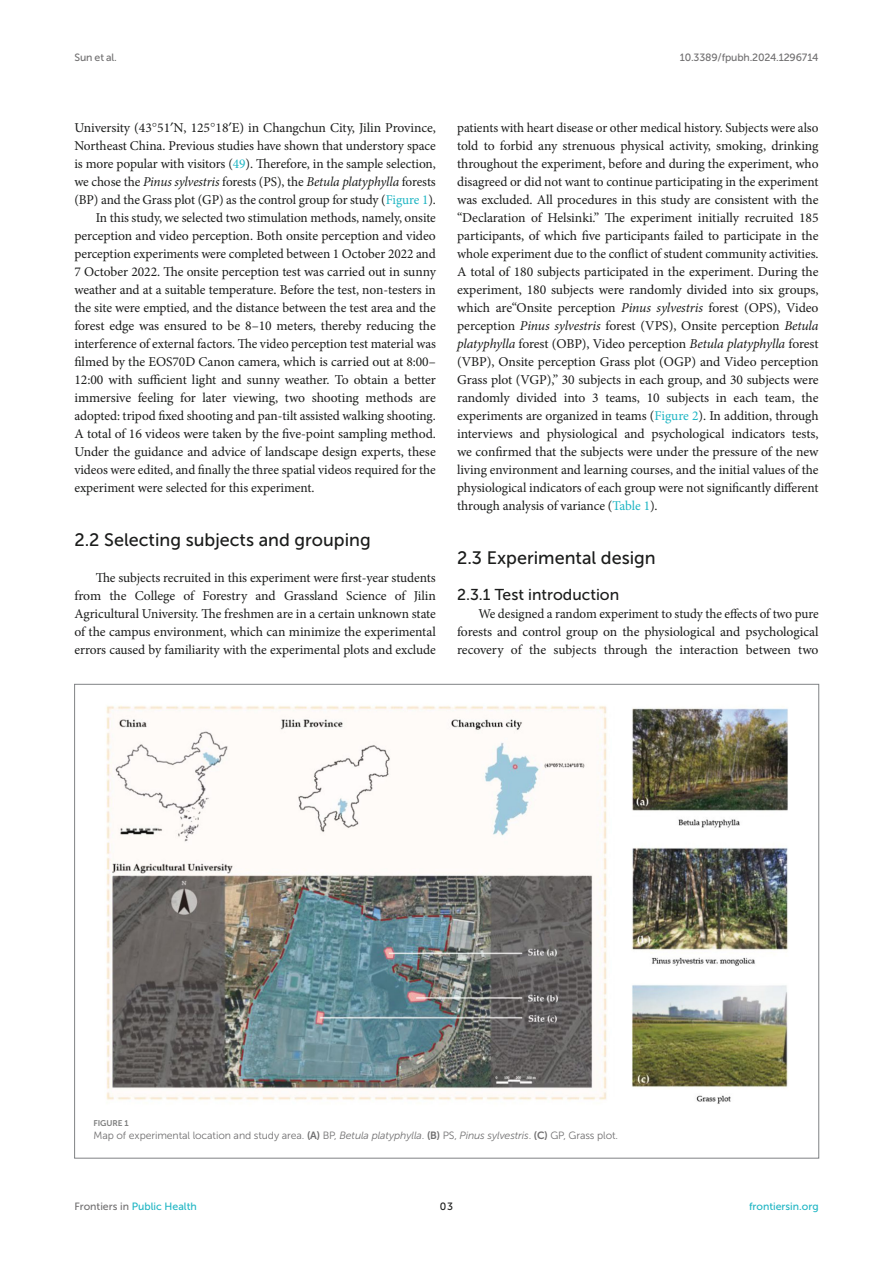
<style>
.page{position:relative;width:893px;height:1263px;background:#fff}
.page>*{position:absolute;margin:0;border:0;box-sizing:border-box;transform-origin:0 0}
.HEAD_2{font:18px "Museo Sans 500";color:#1b1c1b}
.HEAD_3_after_HEAD_2{font:15.75px "Museo Sans 500";color:#1b1c1b}
.TEXT_FLUSH{font:13.5px/18px "Minion Pro";letter-spacing:-.005em;color:#1b1c1b;text-align:justify}
.TEXT{font:13.5px/18px "Minion Pro";letter-spacing:-.005em;color:#1b1c1b;text-align:justify}
.FIG_LEG{font:10.5px "Museo Sans 300";letter-spacing:-.01em;color:#706f70}
.t1{font:10.5px "Museo Sans 500";color:#1db5c3}
.t2{font:10.5px "Museo Sans 500";letter-spacing:-.015em;color:#706f70}
.t3{font:10.5px "Museo Sans 500";color:#1b1c1b}
.FIG_HD{font:8.25px "Museo Sans 700";letter-spacing:-.01em;color:#7e7f7f}
.s1{font-family:"STIX"}
.s2{font-family:"Gentium Plus"}
.s3{color:#1db5c3}
.s4{font-style:italic}
.s5{font-family:"Museo Sans 700"}
.s6{color:#706f70}
</style>
<div class="page">
<img style="left:106px;top:705px;width:682px;height:399px">
<p class="t2" style="left:74px;top:51px;width:44px">Sun et al.</p>
<p class="t2" style="left:680px;top:51px;width:140px">10.3389/fpubh.2024.1296714</p>
<p class="TEXT_FLUSH" style="left:74px;top:119px;width:363px">University (43<span class="s1">°</span>51<span class="s2">′</span>N, 125<span class="s1">°</span>18<span class="s2">′</span>E) in Changchun City, Jilin Province, Northeast China. Previous studies have shown that understory space is more popular with visitors (<span class="s3">49</span>). Therefore, in the sample selection, we chose the <span class="s4">Pinus sylvestris</span> forests (PS), the <span class="s4">Betula platyphylla</span> forests (BP) and the Grass plot (GP) as the control group for study (<span class="s3">Figure 1</span>).</p>
<p class="TEXT" style="left:74px;top:209px;width:363px;text-indent:21px">In this study, we selected two stimulation methods, namely, onsite perception and video perception. Both onsite perception and video perception experiments were completed between 1 October 2022 and 7 October 2022. The onsite perception test was carried out in sunny weather and at a suitable temperature. Before the test, non-testers in the site were emptied, and the distance between the test area and the forest edge was ensured to be 8–10 meters, thereby reducing the interference of external factors. The video perception test material was filmed by the EOS70D Canon camera, which is carried out at 8:00– 12:00 with sufficient light and sunny weather. To obtain a better immersive feeling for later viewing, two shooting methods are adopted: tripod fixed shooting and pan-tilt assisted walking shooting.<br>A total of 16 videos were taken by the five-point sampling method.<br>Under the guidance and advice of landscape design experts, these videos were edited, and finally the three spatial videos required for the experiment were selected for this experiment.</p>
<p class="HEAD_2" style="left:74px;top:530px;width:298px">2.2 Selecting subjects and grouping</p>
<p class="TEXT_FLUSH" style="left:74px;top:569px;width:363px;text-indent:21px">The subjects recruited in this experiment were first-year students from the College of Forestry and Grassland Science of Jilin Agricultural University. The freshmen are in a certain unknown state of the campus environment, which can minimize the experimental errors caused by familiarity with the experimental plots and exclude</p>
<p class="TEXT_FLUSH" style="left:457px;top:119px;width:363px">patients with heart disease or other medical history. Subjects were also told to forbid any strenuous physical activity, smoking, drinking throughout the experiment, before and during the experiment, who disagreed or did not want to continue participating in the experiment was excluded. All procedures in this study are consistent with the “Declaration of Helsinki.” The experiment initially recruited 185 participants, of which five participants failed to participate in the whole experiment due to the conflict of student community activities.<br>A total of 180 subjects participated in the experiment. During the experiment, 180 subjects were randomly divided into six groups, which are“Onsite perception <span class="s4">Pinus sylvestris</span> forest (OPS), Video perception <span class="s4">Pinus sylvestris</span> forest (VPS), Onsite perception <span class="s4">Betula platyphylla</span> forest (OBP), Video perception <span class="s4">Betula platyphylla</span> forest (VBP), Onsite perception Grass plot (OGP) and Video perception Grass plot (VGP),” 30 subjects in each group, and 30 subjects were randomly divided into 3 teams, 10 subjects in each team, the experiments are organized in teams (<span class="s3">Figure 2</span>). In addition, through interviews and physiological and psychological indicators tests, we confirmed that the subjects were under the pressure of the new living environment and learning courses, and the initial values of the physiological indicators of each group were not significantly different through analysis of variance (<span class="s3">Table 1</span>).</p>
<p class="HEAD_2" style="left:457px;top:548px;width:200px">2.3 Experimental design</p>
<p class="HEAD_3_after_HEAD_2" style="left:457px;top:586px;width:164px">2.3.1 Test introduction</p>
<p class="TEXT_FLUSH" style="left:457px;top:605px;width:363px;text-indent:21px">We designed a random experiment to study the effects of two pure forests and control group on the physiological and psychological recovery of the subjects through the interaction between two</p>
<p class="FIG_HD" style="left:94px;top:1118px;width:37px">FIGURE 1</p>
<p class="FIG_LEG" style="left:94px;top:1130px;width:526px">Map of experimental location and study area. <span class="s5">(A)</span> BP, <span class="s4">Betula platyphylla</span>. <span class="s5">(B)</span> PS, <span class="s4">Pinus sylvestris</span>. <span class="s5">(C)</span> GP, Grass plot.</p>
<p class="t1" style="left:74px;top:1200px;width:124px"><span class="s6">Frontiers in</span> Public Health</p>
<p class="t3" style="left:440px;top:1200px;width:15px">03</p>
<p class="t1" style="left:749px;top:1200px;width:71px">frontiersin.org</p>
</div>
